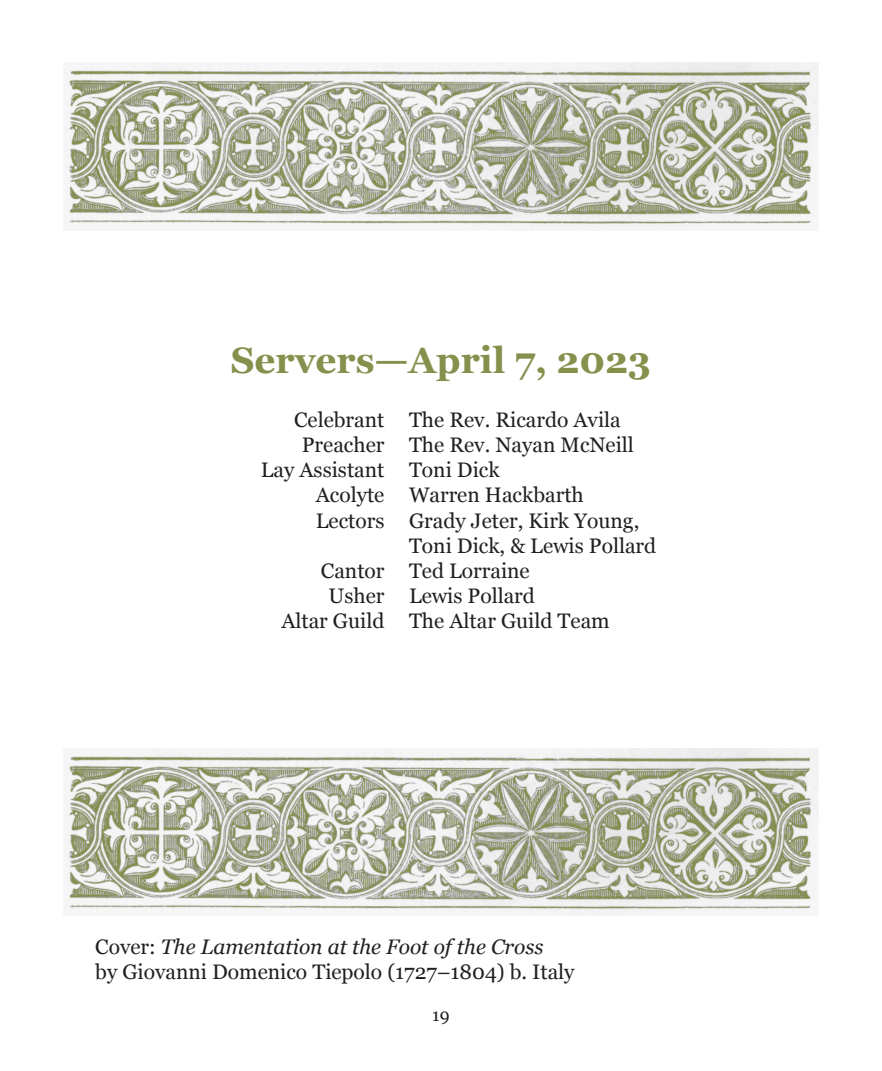
<style>
.page{position:relative;width:882px;height:1071px;background:#fff}
.page>*{position:absolute;margin:0;border:0;box-sizing:border-box;transform-origin:0 0}
.t1{font:700 36.75px "Georgia";color:#84914d}
.t2{font:21px/25.2px "Georgia";color:#231f20}
.t3{font:17.5px "Georgia";color:#231f20}
.s1{font-style:italic}
</style>
<div class="page">
<img style="left:64px;top:63px;width:755px;height:167px">
<img style="left:64px;top:749px;width:755px;height:167px">
<p class="t1" style="left:231px;top:333px;width:422px">Servers—April 7, 2023</p>
<p class="t2" style="left:294px;top:406px;width:328px">Celebrant The Rev. Ricardo Avila</p>
<p class="t2" style="left:302px;top:431px;width:334px">Preacher The Rev. Nayan McNeill</p>
<p class="t2" style="left:261px;top:456px;width:240px">Lay Assistant Toni Dick</p>
<p class="t2" style="left:316px;top:482px;width:270px">Acolyte Warren Hackbarth</p>
<p class="t2" style="left:316px;top:507px;width:325px">Lectors Grady Jeter, Kirk Young,</p>
<p class="t2" style="left:409px;top:532px;width:249px">Toni Dick, &amp; Lewis Pollard</p>
<p class="t2" style="left:321px;top:557px;width:210px">Cantor Ted Lorraine</p>
<p class="t2" style="left:329px;top:582px;width:208px">Usher Lewis Pollard</p>
<p class="t2" style="left:281px;top:608px;width:330px">Altar Guild The Altar Guild Team</p>
<p class="t2" style="left:95px;top:933px;width:481px">Cover: <span class="s1">The Lamentation at the Foot of the Cross<br></span>by Giovanni Domenico Tiepolo (1727–1804) b. Italy</p>
<p class="t3" style="left:432px;top:1002px;width:19px">19</p>
</div>
